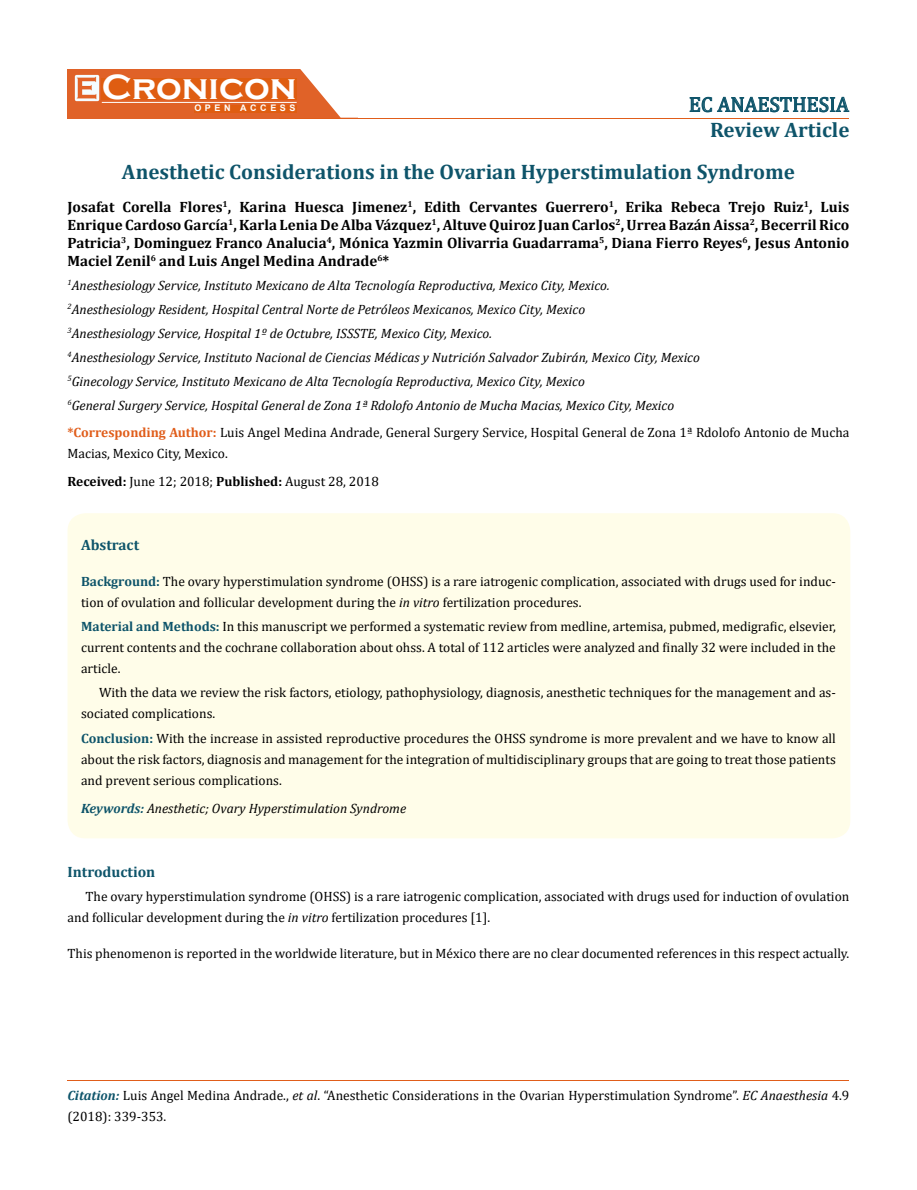
<style>
.page{position:relative;width:917px;height:1190px;background:#fff}
.page>*{position:absolute;margin:0;border:0;box-sizing:border-box;transform-origin:0 0}
.t1{font:700 36px "Copperplate Gothic";color:#fff}
.t2{font:700 21px "Cambria";color:#0e546a}
.t3{font:21px "Cambria";color:#0e546a}
.t4{font:700 15px/18px "Cambria";color:#000;text-align:justify}
.t5{font:700 15px "Cambria";color:#0e546a}
.t6{font:13.5px/21px "Cambria";color:#000}
.t7{font:italic 13.5px/24px "Cambria";color:#000}
.t8{font:700 9px "Arial";letter-spacing:.4em;color:#fff}
.s1{font-weight:700;color:#e05d1a}
.s2{font-weight:700}
.s3{font-weight:700;color:#0e546a}
.s4{font-style:italic}
.s5{font-weight:700;font-style:italic;color:#0e546a}
</style>
<div class="page">
<div style="left:67px;top:70px;width:290px;height:49px;background:#e06228"></div>
<svg style="left:300px;top:69px;width:58px;height:49px"></svg>
<img style="left:75px;top:75px;width:24px;height:26px">
<div style="left:102px;top:79px;width:195px;height:21px;background:#df5d11"></div>
<div style="left:194px;top:105px;width:103px;height:7px;background:#df5d11"></div>
<svg style="left:689px;top:97px;width:160px;height:15px"></svg>
<hr style="left:102px;top:102px;width:194px;height:1px;background:#fff">
<hr style="left:279px;top:118px;width:569px;height:1px;background:#e05d1a">
<hr style="left:67px;top:1080px;width:782px;height:1px;background:#e05d1a">
<div style="left:67px;top:513px;width:783px;height:325px;background:#fffde9;border-radius:18px"></div>
<h1 class="t1" style="left:102px;top:68px;width:196px">Cronicon</h1>
<p class="t8" style="left:194px;top:102px;width:103px">OPEN ACCESS</p>
<h2 class="t3" style="left:688px;top:92px;width:162px">EC ANAESTHESIA</h2>
<h2 class="t2" style="left:710px;top:115px;width:141px">Review Article</h2>
<h2 class="t2" style="left:122px;top:156px;width:674px">Anesthetic Considerations in the Ovarian Hyperstimulation Syndrome</h2>
<p class="t4" style="left:67px;top:197px;width:783px">Josafat Corella Flores<sup>1</sup>, Karina Huesca Jimenez<sup>1</sup>, Edith Cervantes Guerrero<sup>1</sup>, Erika Rebeca Trejo Ruiz<sup>1</sup>, Luis Enrique Cardoso García<sup>1</sup>, Karla Lenia De Alba Vázquez<sup>1</sup>, Altuve Quiroz Juan Carlos<sup>2</sup>, Urrea Bazán Aissa<sup>2</sup>, Becerril Rico Patricia<sup>3</sup>, Dominguez Franco Analucia<sup>4</sup>, Mónica Yazmin Olivarria Guadarrama<sup>5</sup>, Diana Fierro Reyes<sup>6</sup>, Jesus Antonio Maciel Zenil<sup>6</sup> and Luis Angel Medina Andrade<sup>6</sup>*</p>
<p class="t7" style="left:67px;top:272px;width:634px"><sup>1</sup>Anesthesiology Service, Instituto Mexicano de Alta Tecnología Reproductiva, Mexico City, Mexico.<br><sup>2</sup>Anesthesiology Resident, Hospital Central Norte de Petróleos Mexicanos, Mexico City, Mexico<br><sup>3</sup>Anesthesiology Service, Hospital 1º de Octubre, ISSSTE, Mexico City, Mexico.<br><sup>4</sup>Anesthesiology Service, Instituto Nacional de Ciencias Médicas y Nutrición Salvador Zubirán, Mexico City, Mexico <sup>5</sup>Ginecology Service, Instituto Mexicano de Alta Tecnología Reproductiva, Mexico City, Mexico<br><sup>6</sup>General Surgery Service, Hospital General de Zona 1ª Rdolofo Antonio de Mucha Macias, Mexico City, Mexico</p>
<p class="t6" style="left:67px;top:421px;width:783px"><span class="s1">*Corresponding Author:</span> Luis Angel Medina Andrade, General Surgery Service, Hospital General de Zona 1ª Rdolofo Antonio de Mucha<br>Macias, Mexico City, Mexico.</p>
<p class="t6" style="left:67px;top:471px;width:313px"><span class="s2">Received:</span> June 12; 2018; <span class="s2">Published:</span> August 28, 2018</p>
<p class="t5" style="left:81px;top:534px;width:60px">Abstract</p>
<p class="t6" style="left:81px;top:571px;width:756px"><span class="s3">Background:</span> The ovary hyperstimulation syndrome (OHSS) is a rare iatrogenic complication, associated with drugs used for induc&shy;tion of ovulation and follicular development during the <span class="s4">in vitro</span> fertilization procedures.</p>
<p class="t6" style="left:81px;top:616px;width:756px;text-align:justify"><span class="s3">Material and Methods:</span> In this manuscript we performed a systematic review from medline, artemisa, pubmed, medigrafic, elsevier, current contents and the cochrane collaboration about ohss. A total of 112 articles were analyzed and finally 32 were included in the article.</p>
<p class="t6" style="left:81px;top:682px;width:756px;text-indent:18px">With the data we review the risk factors, etiology, pathophysiology, diagnosis, anesthetic techniques for the management and as&shy;sociated complications.</p>
<p class="t6" style="left:81px;top:727px;width:756px;text-align:justify"><span class="s3">Conclusion:</span> With the increase in assisted reproductive procedures the OHSS syndrome is more prevalent and we have to know all about the risk factors, diagnosis and management for the integration of multidisciplinary groups that are going to treat those patients and prevent serious complications.</p>
<p class="t7" style="left:81px;top:796px;width:327px"><span class="s3">Keywords:</span> Anesthetic; Ovary Hyperstimulation Syndrome</p>
<p class="t5" style="left:68px;top:861px;width:89px">Introduction</p>
<p class="t6" style="left:68px;top:886px;width:783px;text-indent:18px">The ovary hyperstimulation syndrome (OHSS) is a rare iatrogenic complication, associated with drugs used for induction of ovulation and follicular development during the <span class="s4">in vitro</span> fertilization procedures [1].</p>
<p class="t6" style="left:68px;top:943px;width:783px">This phenomenon is reported in the worldwide literature, but in México there are no clear documented references in this respect actually.</p>
<p class="t6" style="left:67px;top:1084px;width:783px"><span class="s5">Citation:</span> Luis Angel Medina Andrade., <span class="s4">et al</span>. “Anesthetic Considerations in the Ovarian Hyperstimulation Syndrome”. <span class="s4">EC Anaesthesia</span> 4.9 (2018): 339-353.</p>
</div>
